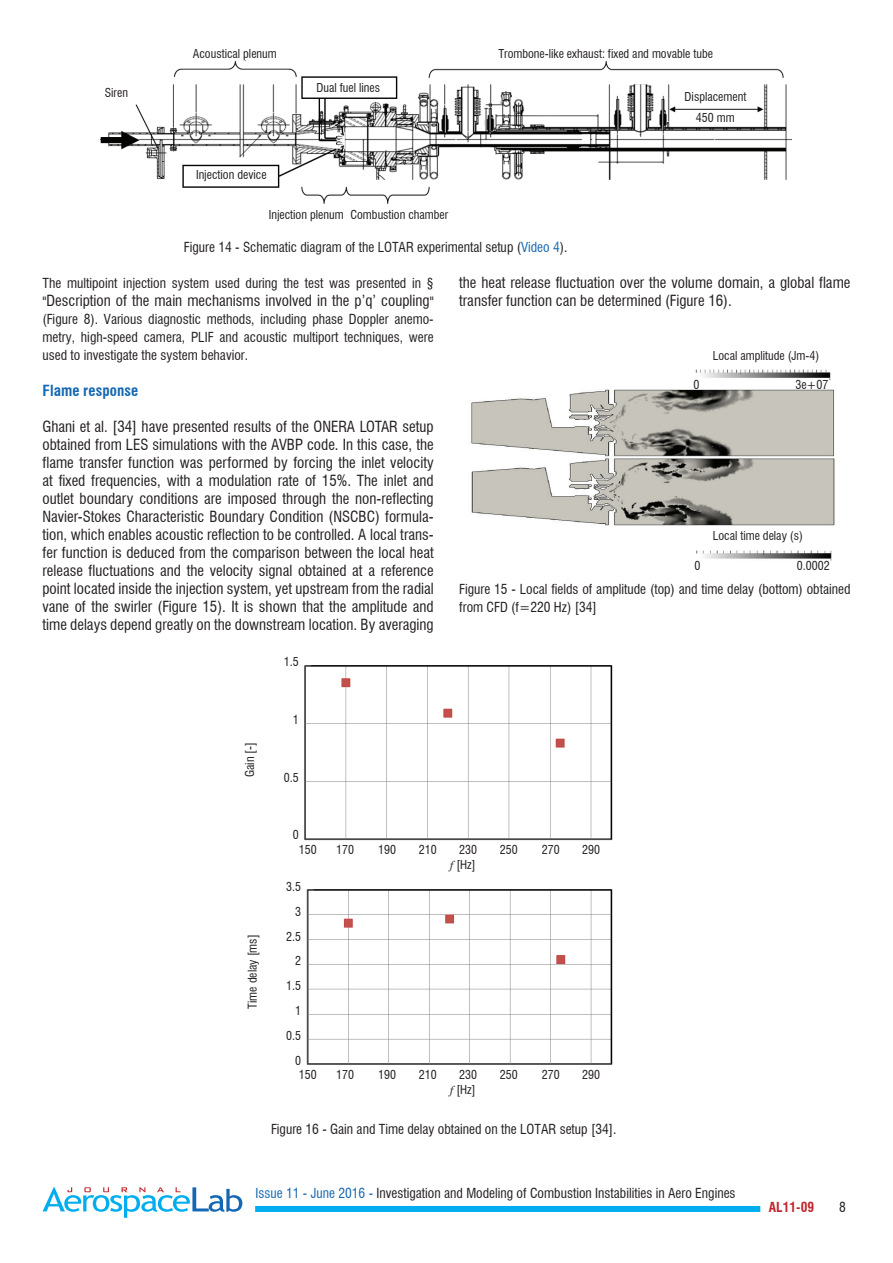
<style>
.page{position:relative;width:893px;height:1263px;background:#fff}
.page>*{position:absolute;margin:0;border:0;box-sizing:border-box;transform-origin:0 0}
.t1{font:condensed 15px/18px "Swiss 721 BT";color:#231f20;text-align:justify}
.t2{font:700 condensed 15px "Swiss 721 BT";letter-spacing:.005em;color:#1468b3}
.t3{font:condensed 13.5px/18px "Swiss 721 BT";color:#231f20;text-align:justify}
.t4{font:700 condensed 13.5px "Swiss 721 BT";color:#c0262d}
.t5{font:condensed 12px/24.8px "Swiss 721 BT";color:#231f20;text-align:right}
.s1{color:#1468b3}
.s2{font-size:13.5px}
.s3{font-family:"Times";font-style:italic;font-stretch:normal}
</style>
<div class="page">
<div style="left:255px;top:1206px;width:505px;height:6px;background:#00aeef"></div>
<svg style="left:43px;top:1187px;width:199px;height:31px"></svg>
<img style="left:101px;top:60px;width:691px;height:144px">
<img style="left:471px;top:369px;width:364px;height:192px">
<img style="left:304px;top:665px;width:309px;height:400px">
<p class="t5" style="left:105px;top:80px;width:25px">Siren</p>
<p class="t5" style="left:193px;top:41px;width:86px">Acoustical plenum</p>
<p class="t5" style="left:498px;top:41px;width:216px">Trombone-like exhaust: fixed and movable tube</p>
<p class="t5" style="left:196px;top:163px;width:72px">Injection device</p>
<p class="t5" style="left:316px;top:75px;width:65px">Dual fuel lines</p>
<p class="t5" style="left:269px;top:202px;width:181px">Injection plenum Combustion chamber</p>
<p class="t3" style="left:184px;top:238px;width:385px">Figure 14 - Schematic diagram of the LOTAR experimental setup (<span class="s1">Video 4</span>).</p>
<p class="t5" style="left:685px;top:85px;width:63px">Displacement</p>
<p class="t5" style="left:696px;top:106px;width:40px">450 mm</p>
<p class="t3" style="left:43px;top:274px;width:393px">The multipoint injection system used during the test was presented in §</p>
<p class="t1" style="left:43px;top:292px;width:393px"><span class="s2">"</span>Description of the main mechanisms involved in the p’q’ coupling<span class="s2">"</span></p>
<p class="t3" style="left:43px;top:310px;width:393px">(Figure 8). Various diagnostic methods, including phase Doppler anemo&shy;metry, high-speed camera, PLIF and acoustic multiport techniques, were used to investigate the system behavior.</p>
<p class="t2" style="left:43px;top:382px;width:97px">Flame response</p>
<p class="t1" style="left:43px;top:418px;width:393px">Ghani et al. [34] have presented results of the ONERA LOTAR setup obtained from LES simulations with the AVBP code. In this case, the flame transfer function was performed by forcing the inlet velocity at fixed frequencies, with a modulation rate of 15%. The inlet and outlet boundary conditions are imposed through the non-reflecting Navier-Stokes Characteristic Boundary Condition (NSCBC) formula&shy;tion, which enables acoustic reflection to be controlled. A local trans&shy;fer function is deduced from the comparison between the local heat release fluctuations and the velocity signal obtained at a reference point located inside the injection system, yet upstream from the radial vane of the swirler (Figure 15). It is shown that the amplitude and time delays depend greatly on the downstream location. By averaging</p>
<p class="t5" style="left:284px;top:649px;width:16px">1.5</p>
<p class="t5" style="left:237px;top:777px;width:37px;rotate:-90deg">Gain [-]</p>
<p class="t5" style="left:293px;top:707px;width:7px">1</p>
<p class="t5" style="left:284px;top:765px;width:16px">0.5</p>
<p class="t5" style="left:293px;top:822px;width:7px">0</p>
<p class="t1" style="left:459px;top:274px;width:393px">the heat release fluctuation over the volume domain, a global flame transfer function can be determined (Figure 16).</p>
<p class="t5" style="left:713px;top:343px;width:108px">Local amplitude (Jm-4)</p>
<p class="t5" style="left:694px;top:372px;width:7px">0</p>
<p class="t5" style="left:795px;top:372px;width:35px">3e+07</p>
<p class="t5" style="left:713px;top:523px;width:92px">Local time delay (s)</p>
<p class="t5" style="left:695px;top:553px;width:7px">0</p>
<p class="t5" style="left:797px;top:553px;width:34px">0.0002</p>
<p class="t3" style="left:459px;top:580px;width:393px">Figure 15 - Local fields of amplitude (top) and time delay (bottom) obtained from CFD (f=220 Hz) [34]</p>
<p class="t5" style="left:240px;top:1009px;width:76px;rotate:-90deg">Time delay [ms]</p>
<p class="t5" style="left:299px;top:837px;width:19px">150</p>
<p class="t5" style="left:336px;top:837px;width:19px">170</p>
<p class="t5" style="left:378px;top:837px;width:19px">190</p>
<p class="t5" style="left:419px;top:837px;width:19px">210</p>
<p class="t5" style="left:459px;top:837px;width:19px">230</p>
<p class="t5" style="left:500px;top:837px;width:19px">250</p>
<p class="t5" style="left:542px;top:837px;width:19px">270</p>
<p class="t5" style="left:582px;top:837px;width:19px">290</p>
<p class="t5" style="left:450px;top:852px;width:27px"><span class="s3">f</span> [Hz]</p>
<p class="t5" style="left:286px;top:874px;width:16px">3.5<br>3<br>2.5<br>2<br>1.5<br>1<br>0.5<br>0</p>
<p class="t5" style="left:299px;top:1062px;width:19px">150</p>
<p class="t5" style="left:336px;top:1062px;width:19px">170</p>
<p class="t5" style="left:378px;top:1062px;width:19px">190</p>
<p class="t5" style="left:419px;top:1062px;width:19px">210</p>
<p class="t5" style="left:459px;top:1062px;width:19px">230</p>
<p class="t5" style="left:500px;top:1062px;width:19px">250</p>
<p class="t5" style="left:542px;top:1062px;width:19px">270</p>
<p class="t5" style="left:582px;top:1062px;width:19px">290</p>
<p class="t5" style="left:450px;top:1077px;width:27px"><span class="s3">f</span> [Hz]</p>
<p class="t3" style="left:271px;top:1120px;width:347px">Figure 16 - Gain and Time delay obtained on the LOTAR setup [34].</p>
<p class="t3" style="left:255px;top:1183px;width:482px"><span class="s1">Issue 11 - June 2016 -</span> Investigation and Modeling of Combustion Instabilities in Aero Engines</p>
<p class="t4" style="left:769px;top:1199px;width:47px">AL11-09</p>
<p class="t3" style="left:839px;top:1198px;width:8px">8</p>
</div>
